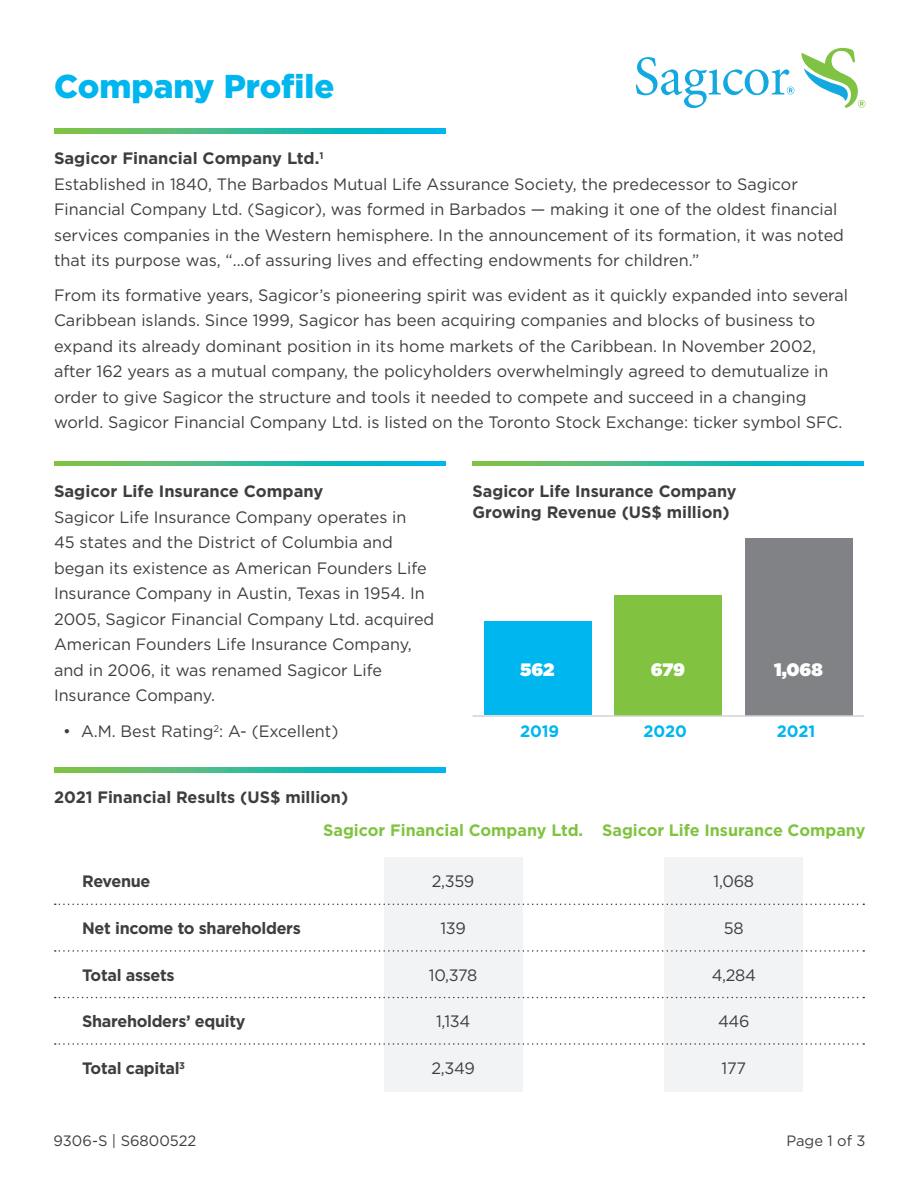
<style>
.page{position:relative;width:918px;height:1188px;background:#fff}
.page>*{position:absolute;margin:0;border:0;box-sizing:border-box;transform-origin:0 0}
.t1{font:900 33px "Gotham";color:#00b6ef}
.t2{font:900 18px "Gotham";color:#fff}
.t3{font:16.5px/25.5px "Gotham";color:#3e3e3f}
.t4{font:700 16.5px/21px "Gotham";letter-spacing:-.01em;color:#3e3e3f}
.t5{font:700 16.5px "Gotham";color:#81c340}
.t6{font:700 16.5px "Gotham";color:#00b6ef}
.t7{font:15px "Gotham";color:#3e3e3f}
.s1{font-weight:700}
</style>
<div class="page">
<div style="left:665px;top:857px;width:138px;height:234px;background:#f2f3f4"></div>
<div style="left:484px;top:621px;width:108px;height:94px;background:#00b6ef"></div>
<div style="left:614px;top:595px;width:108px;height:120px;background:#81c340"></div>
<div style="left:745px;top:538px;width:108px;height:178px;background:#808285"></div>
<svg style="left:54px;top:129px;width:392px;height:4px;background:#37bb99"></svg>
<svg style="left:54px;top:461px;width:392px;height:5px;background:#37bb99"></svg>
<svg style="left:472px;top:461px;width:392px;height:5px;background:#37bb99"></svg>
<svg style="left:636px;top:48px;width:230px;height:60px"></svg>
<hr style="left:472px;top:715px;width:392px;height:2px;background:#d1d2d4">
<div style="left:384px;top:857px;width:138px;height:234px;background:#f2f3f4"></div>
<svg style="left:55px;top:904px;width:809px;height:1px"></svg>
<svg style="left:55px;top:950px;width:809px;height:2px"></svg>
<svg style="left:55px;top:997px;width:809px;height:1px"></svg>
<svg style="left:55px;top:1043px;width:809px;height:2px"></svg>
<svg style="left:54px;top:768px;width:392px;height:4px;background:#37bb99"></svg>
<h1 class="t1" style="left:54px;top:64px;width:282px">Company Profile</h1>
<p class="t3" style="left:54px;top:145px;width:792px"><span class="s1">Sagicor Financial Company Ltd.</span><sup>1<br></sup>Established in 1840, The Barbados Mutual Life Assurance Society, the predecessor to Sagicor Financial Company Ltd. (Sagicor), was formed in Barbados — making it one of the oldest financial services companies in the Western hemisphere. In the announcement of its formation, it was noted that its purpose was, “...of assuring lives and effecting endowments for children.”</p>
<p class="t3" style="left:54px;top:282px;width:796px">From its formative years, Sagicor’s pioneering spirit was evident as it quickly expanded into several Caribbean islands. Since 1999, Sagicor has been acquiring companies and blocks of business to expand its already dominant position in its home markets of the Caribbean. In November 2002, after 162 years as a mutual company, the policyholders overwhelmingly agreed to demutualize in order to give Sagicor the structure and tools it needed to compete and succeed in a changing world. Sagicor Financial Company Ltd. is listed on the Toronto Stock Exchange: ticker symbol SFC.</p>
<p class="t4" style="left:54px;top:481px;width:271px">Sagicor Life Insurance Company</p>
<p class="t3" style="left:54px;top:504px;width:382px">Sagicor Life Insurance Company operates in<br>45 states and the District of Columbia and began its existence as American Founders Life Insurance Company in Austin, Texas in 1954. In 2005, Sagicor Financial Company Ltd. acquired American Founders Life Insurance Company, and in 2006, it was renamed Sagicor Life Insurance Company.</p>
<p class="t3" style="left:63px;top:718px;width:277px">• A.M. Best Rating<sup>2</sup>: A- (Excellent)</p>
<p class="t4" style="left:472px;top:481px;width:266px">Sagicor Life Insurance Company<br>Growing Revenue (US$ million)</p>
<p class="t2" style="left:520px;top:656px;width:36px">562</p>
<p class="t2" style="left:651px;top:656px;width:36px">679</p>
<p class="t2" style="left:774px;top:656px;width:50px">1,068</p>
<p class="t6" style="left:520px;top:720px;width:41px">2019</p>
<p class="t6" style="left:644px;top:720px;width:45px">2020</p>
<p class="t6" style="left:777px;top:720px;width:40px">2021</p>
<p class="t4" style="left:54px;top:787px;width:296px">2021 Financial Results (US$ million)</p>
<p class="t5" style="left:323px;top:819px;width:544px">Sagicor Financial Company Ltd. Sagicor Life Insurance Company</p>
<p class="t4" style="left:82px;top:871px;width:70px">Revenue</p>
<p class="t4" style="left:82px;top:917px;width:220px">Net income to shareholders</p>
<p class="t4" style="left:82px;top:965px;width:94px">Total assets</p>
<p class="t4" style="left:82px;top:1011px;width:165px">Shareholders’ equity</p>
<p class="t4" style="left:82px;top:1058px;width:104px">Total capital<sup>3</sup></p>
<p class="t3" style="left:714px;top:868px;width:42px">1,068</p>
<p class="t3" style="left:724px;top:915px;width:21px">58</p>
<p class="t3" style="left:712px;top:962px;width:46px">4,284</p>
<p class="t3" style="left:718px;top:1008px;width:33px">446</p>
<p class="t3" style="left:722px;top:1055px;width:26px">177</p>
<p class="t3" style="left:432px;top:868px;width:44px">2,359</p>
<p class="t3" style="left:440px;top:915px;width:27px">139</p>
<p class="t3" style="left:429px;top:962px;width:50px">10,378</p>
<p class="t3" style="left:436px;top:1008px;width:36px">1,134</p>
<p class="t3" style="left:431px;top:1055px;width:45px">2,349</p>
<p class="t7" style="left:54px;top:1131px;width:144px">9306-S | S6800522</p>
<p class="t7" style="left:786px;top:1131px;width:81px">Page 1 of 3</p>
</div>
